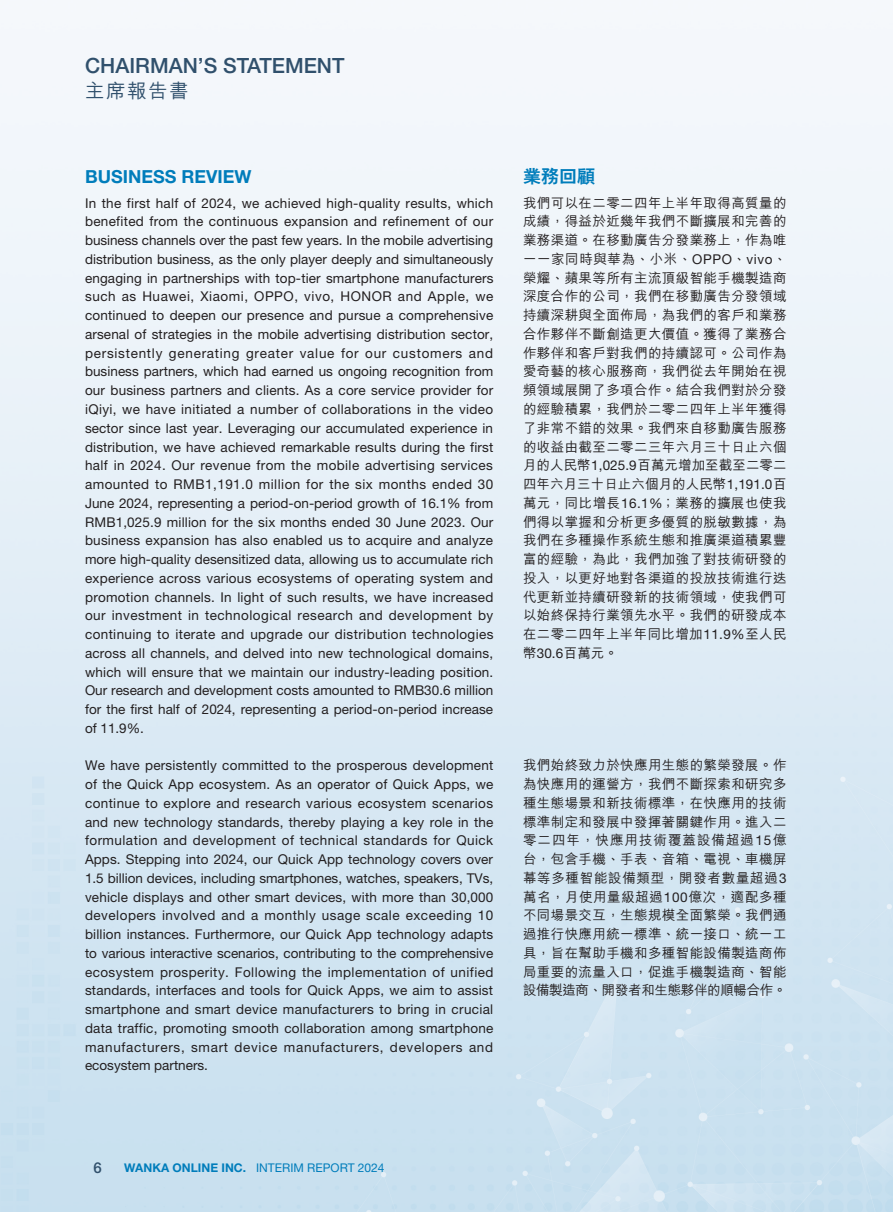
<style>
.page{position:relative;width:893px;height:1212px;background:#fff}
.page>*{position:absolute;margin:0;border:0;box-sizing:border-box;transform-origin:0 0}
.t1{font:500 21px "Helvetica Neue LT Std";color:#30506c}
.t2{font:500 19.5px "M Hei HK";letter-spacing:.08em;color:#30506c}
.t3{font:700 18px "Helvetica Neue LT Std";color:#007dbb}
.t4{font:800 18px "C Hei 2 HK";color:#007dbb}
.t5{font:500 15px "Helvetica Neue LT Std";color:#30506c}
.t6{font:13.5px/18.8px "Helvetica Neue LT Std";color:#231f20;text-align:justify}
.t7{font:500 13.5px/18.8px "M Hei HK";letter-spacing:.03em;color:#231f20;text-align:justify}
.t8{font:12px "Helvetica Neue LT Std";color:#007dbb}
.s1{font-family:"Helvetica Neue LT Std";font-weight:400}
.s2{font-weight:700}
</style>
<div class="page">
<h1 class="t1" style="left:85px;top:53px;width:261px">CHAIRMAN’S STATEMENT</h1>
<h2 class="t2" style="left:85px;top:77px;width:105px">主席報告書</h2>
<h3 class="t3" style="left:85px;top:165px;width:168px">BUSINESS REVIEW</h3>
<p class="t6" style="left:85px;top:193px;width:410px">In the first half of 2024, we achieved high-quality results, which benefited from the continuous expansion and refinement of our business channels over the past few years. In the mobile advertising distribution business, as the only player deeply and simultaneously engaging in partnerships with top-tier smartphone manufacturers such as Huawei, Xiaomi, OPPO, vivo, HONOR and Apple, we continued to deepen our presence and pursue a comprehensive arsenal of strategies in the mobile advertising distribution sector, persistently generating greater value for our customers and business partners, which had earned us ongoing recognition from our business partners and clients. As a core service provider for iQiyi, we have initiated a number of collaborations in the video sector since last year. Leveraging our accumulated experience in distribution, we have achieved remarkable results during the first half in 2024. Our revenue from the mobile advertising services amounted to RMB1,191.0 million for the six months ended 30<br>June 2024, representing a period-on-period growth of 16.1% from RMB1,025.9 million for the six months ended 30 June 2023. Our business expansion has also enabled us to acquire and analyze more high-quality desensitized data, allowing us to accumulate rich experience across various ecosystems of operating system and promotion channels. In light of such results, we have increased our investment in technological research and development by continuing to iterate and upgrade our distribution technologies across all channels, and delved into new technological domains, which will ensure that we maintain our industry-leading position.<br>Our research and development costs amounted to RMB30.6 million for the first half of 2024, representing a period-on-period increase of 11.9%.</p>
<p class="t6" style="left:85px;top:756px;width:410px">We have persistently committed to the prosperous development of the Quick App ecosystem. As an operator of Quick Apps, we continue to explore and research various ecosystem scenarios and new technology standards, thereby playing a key role in the formulation and development of technical standards for Quick Apps. Stepping into 2024, our Quick App technology covers over 1.5 billion devices, including smartphones, watches, speakers, TVs, vehicle displays and other smart devices, with more than 30,000 developers involved and a monthly usage scale exceeding 10 billion instances. Furthermore, our Quick App technology adapts to various interactive scenarios, contributing to the comprehensive ecosystem prosperity. Following the implementation of unified standards, interfaces and tools for Quick Apps, we aim to assist smartphone and smart device manufacturers to bring in crucial data traffic, promoting smooth collaboration among smartphone manufacturers, smart device manufacturers, developers and ecosystem partners.</p>
<h3 class="t4" style="left:523px;top:164px;width:73px">業務回顧</h3>
<p class="t7" style="left:523px;top:192px;width:265px">我們可以在二零二四年上半年取得高質量的成績，得益於近幾年我們不斷擴展和完善的業務渠道。在移動廣告分發業務上，作為唯一一家同時與華為、小米、<span class="s1">OPPO</span>、<span class="s1">vivo</span>、榮耀、蘋果等所有主流頂級智能手機製造商深度合作的公司，我們在移動廣告分發領域持續深耕與全面佈局，為我們的客戶和業務合作夥伴不斷創造更大價值。獲得了業務合作夥伴和客戶對我們的持續認可。公司作為愛奇藝的核心服務商，我們從去年開始在視頻領域展開了多項合作。結合我們對於分發的經驗積累，我們於二零二四年上半年獲得了非常不錯的效果。我們來自移動廣告服務的收益由截至二零二三年六月三十日止六個月的人民幣<span class="s1">1,025.9</span>百萬元增加至截至二零二四年六月三十日止六個月的人民幣<span class="s1">1,191.0</span>百萬元，同比增長<span class="s1">16.1%</span>；業務的擴展也使我們得以掌握和分析更多優質的脫敏數據，為我們在多種操作系統生態和推廣渠道積累豐富的經驗，為此，我們加強了對技術研發的投入，以更好地對各渠道的投放技術進行迭代更新並持續研發新的技術領域，使我們可以始終保持行業領先水平。我們的研發成本在二零二四年上半年同比增加<span class="s1">11.9%</span>至人民幣<span class="s1">30.6</span>百萬元。</p>
<p class="t7" style="left:523px;top:755px;width:265px">我們始終致力於快應用生態的繁榮發展。作為快應用的運營方，我們不斷探索和研究多種生態場景和新技術標準，在快應用的技術標準制定和發展中發揮著關鍵作用。進入二零二四年，快應用技術覆蓋設備超過<span class="s1">15</span>億台，包含手機、手表、音箱、電視、車機屏幕等多種智能設備類型，開發者數量超過<span class="s1">3</span>萬名，月使用量級超過<span class="s1">100</span>億次，適配多種不同場景交互，生態規模全面繁榮。我們通過推行快應用統一標準、統一接口、統一工具，旨在幫助手機和多種智能設備製造商佈局重要的流量入口，促進手機製造商、智能設備製造商、開發者和生態夥伴的順暢合作。</p>
<p class="t5" style="left:94px;top:1158px;width:10px">6</p>
<p class="t8" style="left:124px;top:1161px;width:262px"><span class="s2">WANKA ONLINE INC.</span> INTERIM REPORT 2024</p>
</div>
